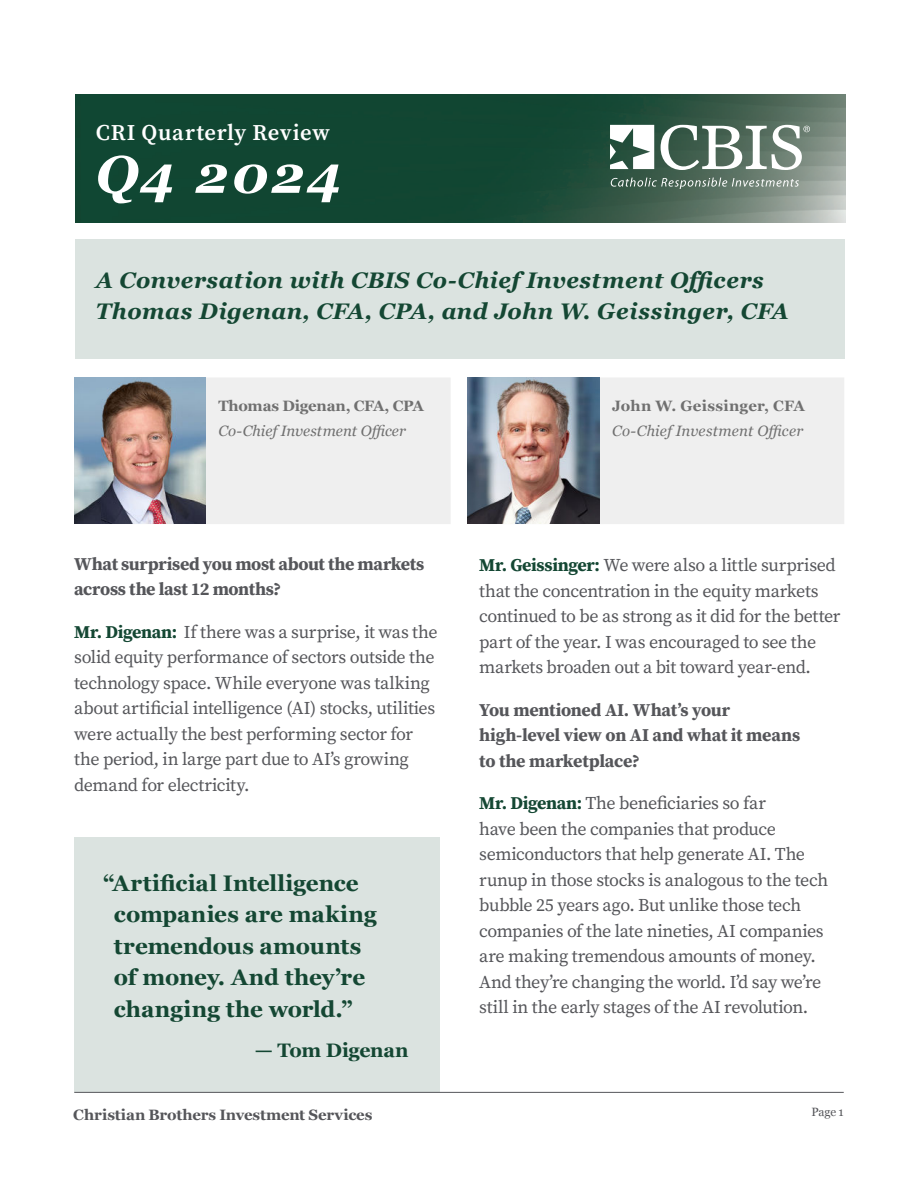
<style>
.page{position:relative;width:918px;height:1188px;background:#fff}
.page>*{position:absolute;margin:0;border:0;box-sizing:border-box;transform-origin:0 0}
.t1{font:italic 700 52.5px "Georgia";letter-spacing:.055em;color:#fff}
.t2{font:700 22.5px/31.5px "Georgia";color:#144733}
.t3{font:italic 700 22.5px/31.5px "Georgia";letter-spacing:.015em;color:#144733}
.t4{font:600 22.5px "Source Serif Pro";letter-spacing:.03em;color:#fff}
.t5{font:700 19.5px "Georgia";letter-spacing:-.02em;color:#144733}
.t6{font:18px/25.5px "Source Serif Pro";letter-spacing:-.025em;color:#55565a}
.t7{font:700 18px/25.5px "Source Serif Pro";letter-spacing:-.02em;color:#55565a}
.t8{font:italic 15px "Georgia";letter-spacing:.01em;color:#707070}
.t9{font:700 15px "Georgia";letter-spacing:-.005em;color:#55565a}
.t10{font:700 15px "Georgia";letter-spacing:-.005em;color:#707070}
.t11{font:700 15px "Georgia";letter-spacing:.015em;color:#707070}
.t12{font:12px "Georgia";color:#55565a}
.s1{font-weight:700;color:#144733}
</style>
<div class="page">
<hr style="left:74px;top:1092px;width:770px;height:1px;background:#55565a">
<img style="left:75px;top:95px;width:770px;height:127px">
<div style="left:75px;top:239px;width:770px;height:119px;background:#dbe3e0"></div>
<div style="left:475px;top:378px;width:369px;height:146px;background:#efefef"></div>
<img style="left:468px;top:378px;width:131px;height:146px">
<div style="left:82px;top:378px;width:368px;height:146px;background:#efefef"></div>
<img style="left:74px;top:378px;width:132px;height:146px">
<div style="left:74px;top:837px;width:366px;height:255px;background:#dbe3e0"></div>
<svg style="left:610px;top:125px;width:44px;height:44px"></svg>
<svg style="left:661px;top:125px;width:149px;height:45px"></svg>
<svg style="left:611px;top:178px;width:188px;height:11px;background:#768a7e"></svg>
<p class="t4" style="left:96px;top:124px;width:235px">CRI Quarterly Review</p>
<h1 class="t1" style="left:96px;top:153px;width:247px">Q4 2024</h1>
<p class="t3" style="left:96px;top:263px;width:694px">A Conversation with CBIS Co-Chief Investment Officers<br>Thomas Digenan, CFA, CPA, and John W. Geissinger, CFA</p>
<p class="t10" style="left:218px;top:400px;width:207px">Thomas Digenan, CFA, CPA</p>
<p class="t8" style="left:218px;top:420px;width:189px">Co-Chief Investment Officer</p>
<p class="t11" style="left:612px;top:400px;width:194px">John W. Geissinger, CFA</p>
<p class="t8" style="left:612px;top:420px;width:193px">Co-Chief Investment Officer</p>
<p class="t7" style="left:74px;top:552px;width:352px">What surprised you most about the markets across the last 12 months?</p>
<p class="t6" style="left:74px;top:621px;width:365px"><span class="s1">Mr. Digenan:</span> If there was a surprise, it was the solid equity performance of sectors outside the technology space. While everyone was talking about artificial intelligence (AI) stocks, utilities were actually the best performing sector for the period, in large part due to AI’s growing demand for electricity.</p>
<p class="t2" style="left:114px;top:866px;width:264px;text-indent:-11px">“Artificial Intelligence companies are making tremendous amounts of money. And they’re changing the world.”</p>
<p class="t5" style="left:255px;top:1042px;width:155px">— Tom Digenan</p>
<p class="t9" style="left:73px;top:1106px;width:301px">Christian Brothers Investment Services</p>
<p class="t6" style="left:479px;top:554px;width:363px"><span class="s1">Mr. Geissinger:</span> We were also a little surprised that the concentration in the equity markets continued to be as strong as it did for the better part of the year. I was encouraged to see the markets broaden out a bit toward year-end.</p>
<p class="t7" style="left:479px;top:699px;width:323px">You mentioned AI. What’s your high-level view on AI and what it means to the marketplace?</p>
<p class="t6" style="left:479px;top:791px;width:350px"><span class="s1">Mr. Digenan:</span> The beneficiaries so far<br>have been the companies that produce semiconductors that help generate AI. The runup in those stocks is analogous to the tech bubble 25 years ago. But unlike those tech companies of the late nineties, AI companies are making tremendous amounts of money.<br>And they’re changing the world. I’d say we’re still in the early stages of the AI revolution.</p>
<p class="t12" style="left:812px;top:1107px;width:34px">Page 1</p>
</div>
